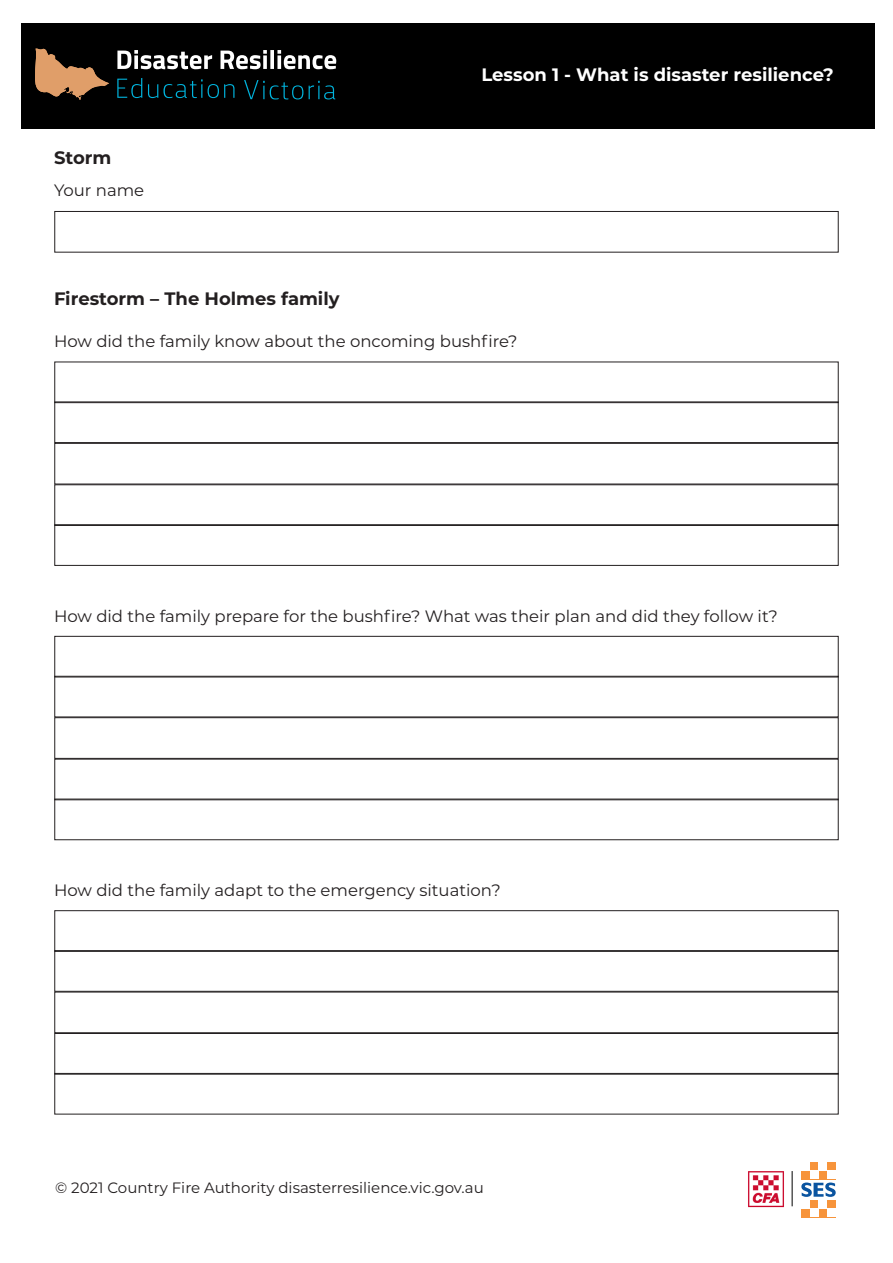
<style>
.page{position:relative;width:893px;height:1263px;background:#fff}
.page>*{position:absolute;margin:0;border:0;box-sizing:border-box;transform-origin:0 0}
.t1{font:700 18px "Montserrat";color:#fff}
.t2{font:700 18px "Montserrat";color:#231f20}
.t3{font:16.5px "Montserrat";color:#231f20}
.t4{font:15px "Montserrat";color:#231f20}
</style>
<div class="page">
<div style="left:21px;top:23px;width:853px;height:105px;background:#000"></div>
<svg style="left:117px;top:50px;width:219px;height:19px"></svg>
<svg style="left:35px;top:48px;width:74px;height:52px"></svg>
<svg style="left:117px;top:78px;width:25px;height:20px"></svg>
<svg style="left:148px;top:79px;width:87px;height:19px"></svg>
<svg style="left:244px;top:80px;width:59px;height:19px"></svg>
<svg style="left:309px;top:81px;width:26px;height:18px"></svg>
<img style="left:748px;top:1171px;width:36px;height:37px">
<hr style="left:792px;top:1171px;width:1px;height:35px;background:#000">
<svg style="left:801px;top:1182px;width:35px;height:15px"></svg>
<div style="left:801px;top:1171px;width:9px;height:8px;background:#f7943b"></div>
<div style="left:810px;top:1162px;width:8px;height:9px;background:#f7943b"></div>
<div style="left:818px;top:1171px;width:9px;height:8px;background:#f7943b"></div>
<div style="left:827px;top:1162px;width:9px;height:9px;background:#f7943b"></div>
<div style="left:801px;top:1208px;width:9px;height:9px;background:#f7943b"></div>
<div style="left:810px;top:1200px;width:8px;height:8px;background:#f7943b"></div>
<div style="left:818px;top:1208px;width:9px;height:9px;background:#f7943b"></div>
<div style="left:827px;top:1200px;width:9px;height:8px;background:#f7943b"></div>
<div style="left:54px;top:211px;width:785px;height:42px;border:1px solid #231f20"></div>
<div style="left:54px;top:636px;width:785px;height:41px;border:1px solid #231f20"></div>
<div style="left:54px;top:910px;width:785px;height:42px;border:1px solid #231f20"></div>
<div style="left:54px;top:484px;width:785px;height:42px;border:1px solid #231f20"></div>
<div style="left:54px;top:1033px;width:785px;height:41px;border:1px solid #231f20"></div>
<div style="left:54px;top:401px;width:785px;height:42px;border:1px solid #231f20"></div>
<div style="left:54px;top:676px;width:785px;height:41px;border:1px solid #231f20"></div>
<div style="left:54px;top:950px;width:785px;height:42px;border:1px solid #231f20"></div>
<div style="left:54px;top:524px;width:785px;height:42px;border:1px solid #231f20"></div>
<div style="left:54px;top:799px;width:785px;height:41px;border:1px solid #231f20"></div>
<div style="left:54px;top:1073px;width:785px;height:41px;border:1px solid #231f20"></div>
<div style="left:54px;top:443px;width:785px;height:41px;border:1px solid #231f20"></div>
<div style="left:54px;top:717px;width:785px;height:42px;border:1px solid #231f20"></div>
<div style="left:54px;top:992px;width:785px;height:41px;border:1px solid #231f20"></div>
<p class="t2" style="left:54px;top:145px;width:59px">Storm</p>
<p class="t3" style="left:54px;top:179px;width:92px">Your name</p>
<p class="t2" style="left:54px;top:286px;width:287px">Firestorm – The Holmes family</p>
<p class="t1" style="left:481px;top:62px;width:354px">Lesson 1 - What is disaster resilience?</p>
<p class="t3" style="left:54px;top:330px;width:465px">How did the family know about the oncoming bushfire?</p>
<p class="t3" style="left:54px;top:604px;width:725px">How did the family prepare for the bushfire? What was their plan and did they follow it?</p>
<p class="t3" style="left:54px;top:879px;width:448px">How did the family adapt to the emergency situation?</p>
<p class="t4" style="left:55px;top:1177px;width:430px">© 2021 Country Fire Authority disasterresilience.vic.gov.au</p>
</div>
